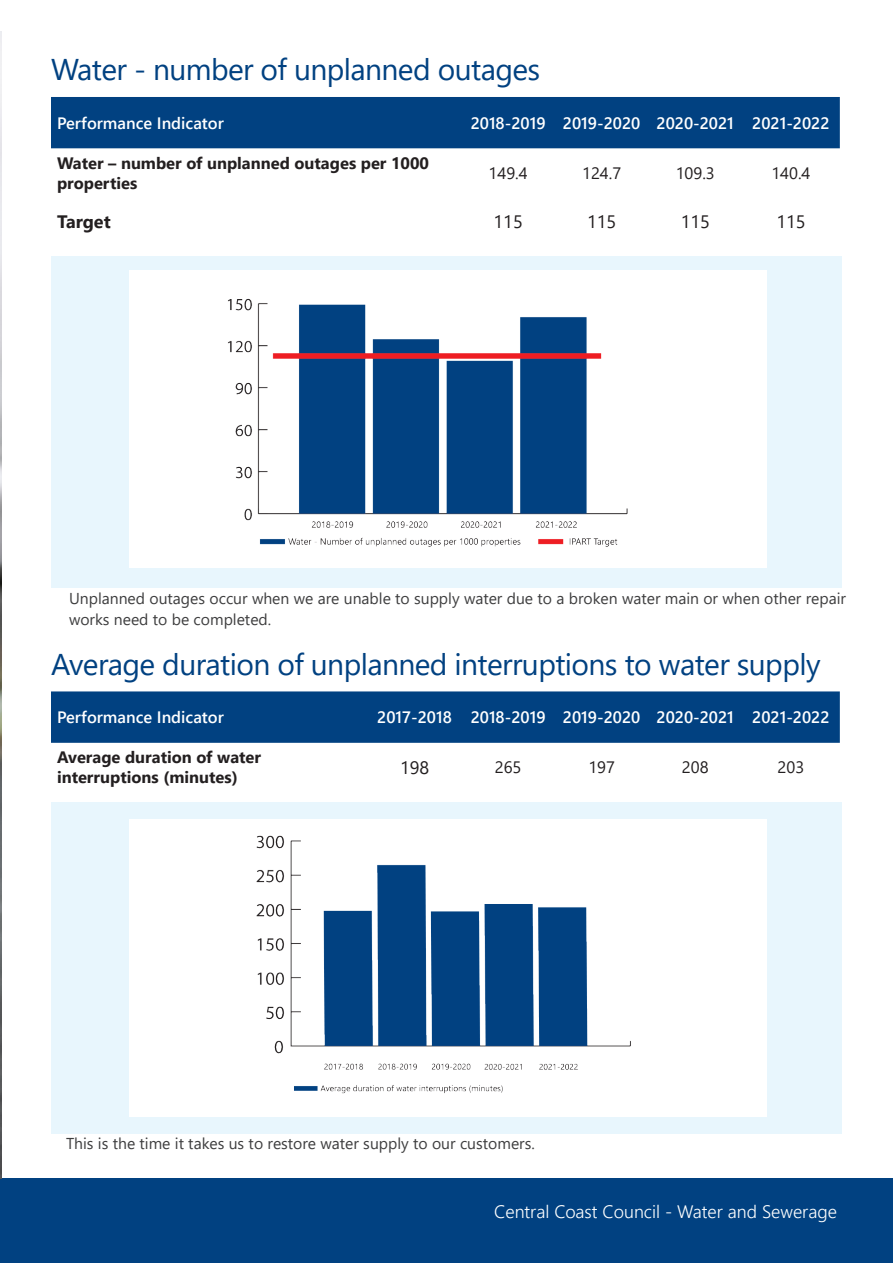
<style>
.page{position:relative;width:893px;height:1263px;background:#fff}
.page>*{position:absolute;margin:0;border:0;box-sizing:border-box;transform-origin:0 0}
.H1__Page_Heading{font:30px "Segoe UI";letter-spacing:-.02em;color:#014181}
.t1{font:300 18px "Segoe UI";color:#fff}
.P__Table_of_Content{font:18px "Segoe UI";color:#231f20}
.P__Table_of_Content-2{font:700 18px "Segoe UI";color:#231f20}
.P__Table_of_Content-3{font:600 16.5px "Segoe UI";color:#fff}
.P__Table_of_Content-4{font:700 16.5px/19.8px "Segoe UI";color:#231f20}
.P__Table_of_Content-5{font:16.5px "Segoe UI";color:#231f20}
.P__Dot_Points{font:15.75px/21.8px "Segoe UI";color:#3e3e3f}
</style>
<div class="page">
<div style="left:0;top:1178px;width:893px;height:85px;background:#014181"></div>
<img style="left:0;top:32px;width:2px;height:1146px">
<div style="left:51px;top:256px;width:791px;height:331px;background:#e8f6fd"></div>
<div style="left:51px;top:97px;width:789px;height:51px;background:#014181"></div>
<div style="left:129px;top:270px;width:638px;height:298px;background:#fff"></div>
<img style="left:228px;top:298px;width:400px;height:249px">
<div style="left:51px;top:802px;width:791px;height:331px;background:#e8f6fd"></div>
<div style="left:51px;top:691px;width:789px;height:52px;background:#014181"></div>
<div style="left:129px;top:819px;width:638px;height:297px;background:#fff"></div>
<img style="left:256px;top:835px;width:375px;height:259px">
<h1 class="H1__Page_Heading" style="left:51px;top:41px;width:491px">Water - number of unplanned outages</h1>
<p class="P__Table_of_Content-3" style="left:57px;top:107px;width:168px">Performance Indicator</p>
<p class="P__Table_of_Content-3" style="left:471px;top:107px;width:76px">2018-2019</p>
<p class="P__Table_of_Content-3" style="left:563px;top:107px;width:79px">2019-2020</p>
<p class="P__Table_of_Content-3" style="left:657px;top:107px;width:79px">2020-2021</p>
<p class="P__Table_of_Content-3" style="left:752px;top:107px;width:79px">2021-2022</p>
<p class="P__Table_of_Content-4" style="left:57px;top:152px;width:374px">Water – number of unplanned outages per 1000 properties</p>
<p class="P__Table_of_Content-5" style="left:489px;top:157px;width:41px">149.4</p>
<p class="P__Table_of_Content-5" style="left:582px;top:157px;width:41px">124.7</p>
<p class="P__Table_of_Content-5" style="left:676px;top:157px;width:41px">109.3</p>
<p class="P__Table_of_Content-5" style="left:771px;top:157px;width:41px">140.4</p>
<p class="P__Table_of_Content-2" style="left:57px;top:205px;width:55px">Target</p>
<p class="P__Table_of_Content" style="left:494px;top:205px;width:31px">115</p>
<p class="P__Table_of_Content" style="left:587px;top:205px;width:31px">115</p>
<p class="P__Table_of_Content" style="left:681px;top:205px;width:31px">115</p>
<p class="P__Table_of_Content" style="left:776px;top:205px;width:31px">115</p>
<p class="P__Dot_Points" style="left:69px;top:586px;width:778px">Unplanned outages occur when we are unable to supply water due to a broken water main or when other repair works need to be completed.</p>
<h1 class="H1__Page_Heading" style="left:51px;top:636px;width:771px">Average duration of unplanned interruptions to water supply</h1>
<p class="P__Table_of_Content-3" style="left:57px;top:702px;width:168px">Performance Indicator</p>
<p class="P__Table_of_Content-3" style="left:377px;top:702px;width:76px">2017-2018</p>
<p class="P__Table_of_Content-3" style="left:471px;top:702px;width:76px">2018-2019</p>
<p class="P__Table_of_Content-3" style="left:563px;top:702px;width:79px">2019-2020</p>
<p class="P__Table_of_Content-3" style="left:657px;top:702px;width:79px">2020-2021</p>
<p class="P__Table_of_Content-3" style="left:752px;top:702px;width:79px">2021-2022</p>
<p class="P__Table_of_Content-4" style="left:57px;top:746px;width:206px">Average duration of water interruptions (minutes)</p>
<p class="P__Table_of_Content" style="left:400px;top:750px;width:31px">198</p>
<p class="P__Table_of_Content-5" style="left:495px;top:752px;width:28px">265</p>
<p class="P__Table_of_Content-5" style="left:588px;top:752px;width:28px">197</p>
<p class="P__Table_of_Content-5" style="left:682px;top:752px;width:28px">208</p>
<p class="P__Table_of_Content-5" style="left:778px;top:752px;width:28px">203</p>
<p class="P__Dot_Points" style="left:66px;top:1131px;width:470px">This is the time it takes us to restore water supply to our customers.</p>
<p class="t1" style="left:494px;top:1194px;width:344px">Central Coast Council - Water and Sewerage</p>
</div>
